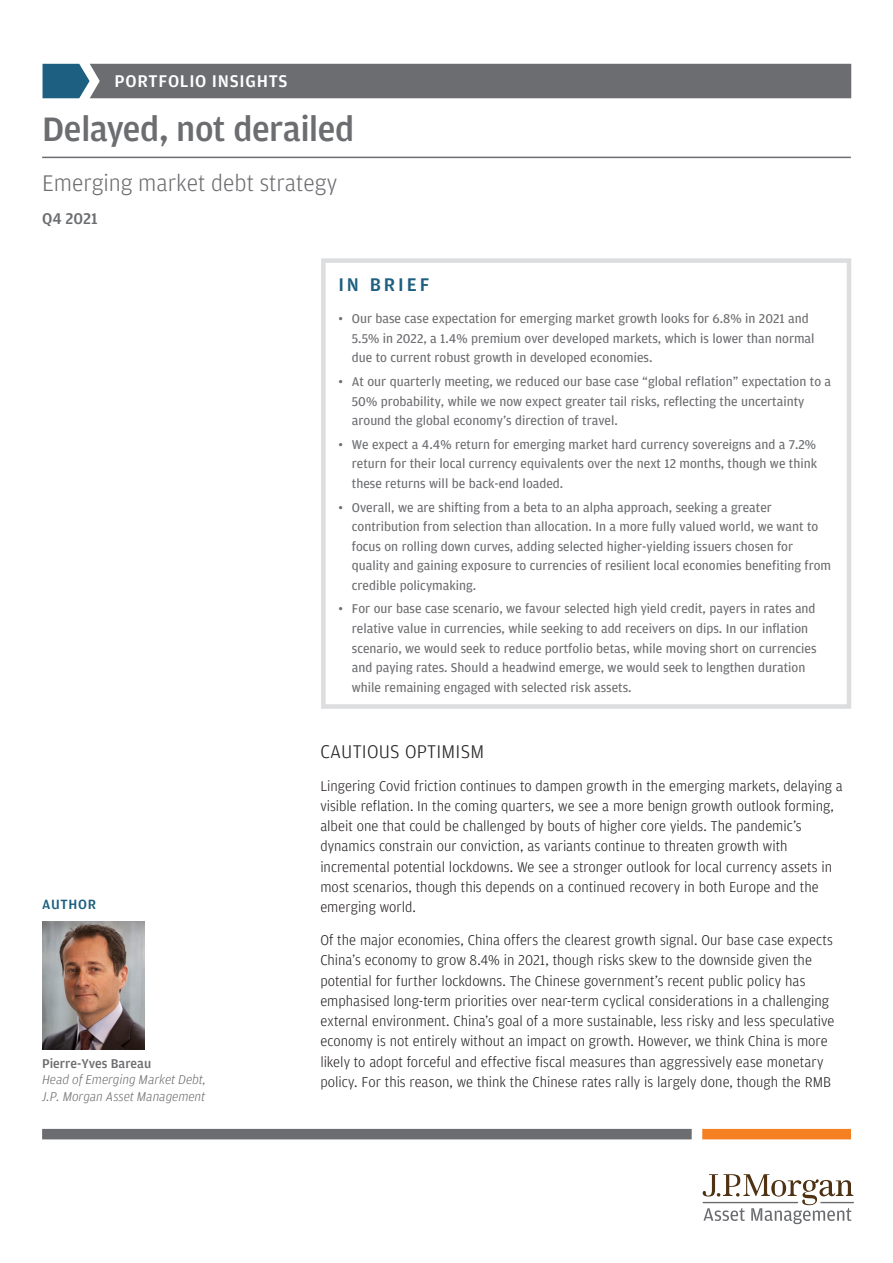
<style>
.page{position:relative;width:893px;height:1263px;background:#fff}
.page>*{position:absolute;margin:0;border:0;box-sizing:border-box;transform-origin:0 0}
.t1{font:500 36px "Amplitude";letter-spacing:-.015em;color:#6c6d70}
.t2{font:300 24px "Amplitude";color:#6c6d70}
._1st_Subhead{font:300 19.5px "Amplitude";letter-spacing:.01em;color:#231f20}
.Sidebar_Title{font:500 19.5px "Amplitude";letter-spacing:.15em;color:#1c5f80}
.t3{font:500 18px "Amplitude";letter-spacing:.04em;color:#fff}
.t4{font:500 16.5px "Amplitude";color:#6c6d70}
.Body_Copy{font:300 15px/20.2px "Amplitude";color:#231f20}
.Highlights_Heading{font:500 14.25px "Amplitude";letter-spacing:.05em;color:#1c5f80}
.t5{font:13.5px/19.5px "Amplitude";color:#6c6d70}
.Highlights_Body{font:italic 300 13.5px/16.5px "Amplitude";color:#6c6d70}
.s1{font-weight:500;font-style:normal}
</style>
<div class="page">
<div style="left:42px;top:1129px;width:650px;height:10px;background:#6c6d70"></div>
<div style="left:702px;top:1129px;width:149px;height:10px;background:#f58021"></div>
<hr style="left:820px;top:1202px;width:34px;height:1px;background:#6c6d70">
<svg style="left:703px;top:1174px;width:150px;height:50px"></svg>
<hr style="left:42px;top:157px;width:809px;height:1px;background:#6c6d70">
<div style="left:43px;top:64px;width:808px;height:34px;background:#6c6d70"></div>
<div style="left:321px;top:258px;width:530px;height:451px;border:4px solid #dcdddf"></div>
<img style="left:42px;top:922px;width:102px;height:127px">
<h3 class="t3" style="left:115px;top:69px;width:174px">PORTFOLIO INSIGHTS</h3>
<h1 class="t1" style="left:42px;top:106px;width:314px">Delayed, not derailed</h1>
<h2 class="t2" style="left:42px;top:168px;width:297px">Emerging market debt strategy</h2>
<p class="t4" style="left:42px;top:209px;width:57px">Q4 2021</p>
<p class="Highlights_Heading" style="left:42px;top:895px;width:56px">AUTHOR</p>
<p class="Highlights_Body" style="left:42px;top:1055px;width:165px"><span class="s1">Pierre-Yves Bareau<br></span>Head of Emerging Market Debt,<br>J.P. Morgan Asset Management</p>
<p class="Sidebar_Title" style="left:338px;top:272px;width:93px">IN BRIEF</p>
<p class="t5" style="left:352px;top:309px;width:464px;text-indent:-14px">• Our base case expectation for emerging market growth looks for 6.8% in 2021 and<br>5.5% in 2022, a 1.4% premium over developed markets, which is lower than normal due to current robust growth in developed economies.</p>
<p class="t5" style="left:352px;top:372px;width:481px;text-indent:-14px">• At our quarterly meeting, we reduced our base case “global reflation” expectation to a<br>50% probability, while we now expect greater tail risks, reflecting the uncertainty around the global economy’s direction of travel.</p>
<p class="t5" style="left:352px;top:434px;width:467px;text-align:justify;text-indent:-14px">• We expect a 4.4% return for emerging market hard currency sovereigns and a 7.2% return for their local currency equivalents over the next 12 months, though we think these returns will be back-end loaded.</p>
<p class="t5" style="left:352px;top:497px;width:481px;text-indent:-14px">• Overall, we are shifting from a beta to an alpha approach, seeking a greater contribution from selection than allocation. In a more fully valued world, we want to focus on rolling down curves, adding selected higher-yielding issuers chosen for quality and gaining exposure to currencies of resilient local economies benefiting from credible policymaking.</p>
<p class="t5" style="left:352px;top:599px;width:466px;text-indent:-14px">• For our base case scenario, we favour selected high yield credit, payers in rates and relative value in currencies, while seeking to add receivers on dips. In our inflation scenario, we would seek to reduce portfolio betas, while moving short on currencies and paying rates. Should a headwind emerge, we would seek to lengthen duration while remaining engaged with selected risk assets.</p>
<p class="_1st_Subhead" style="left:320px;top:739px;width:165px">CAUTIOUS OPTIMISM</p>
<p class="Body_Copy" style="left:320px;top:775px;width:524px">Lingering Covid friction continues to dampen growth in the emerging markets, delaying a visible reflation. In the coming quarters, we see a more benign growth outlook forming, albeit one that could be challenged by bouts of higher core yields. The pandemic’s dynamics constrain our conviction, as variants continue to threaten growth with incremental potential lockdowns. We see a stronger outlook for local currency assets in most scenarios, though this depends on a continued recovery in both Europe and the emerging world.</p>
<p class="Body_Copy" style="left:320px;top:929px;width:516px">Of the major economies, China offers the clearest growth signal. Our base case expects China’s economy to grow 8.4% in 2021, though risks skew to the downside given the potential for further lockdowns. The Chinese government’s recent public policy has emphasised long-term priorities over near-term cyclical considerations in a challenging external environment. China’s goal of a more sustainable, less risky and less speculative economy is not entirely without an impact on growth. However, we think China is more likely to adopt forceful and effective fiscal measures than aggressively ease monetary policy. For this reason, we think the Chinese rates rally is largely done, though the RMB</p>
</div>
